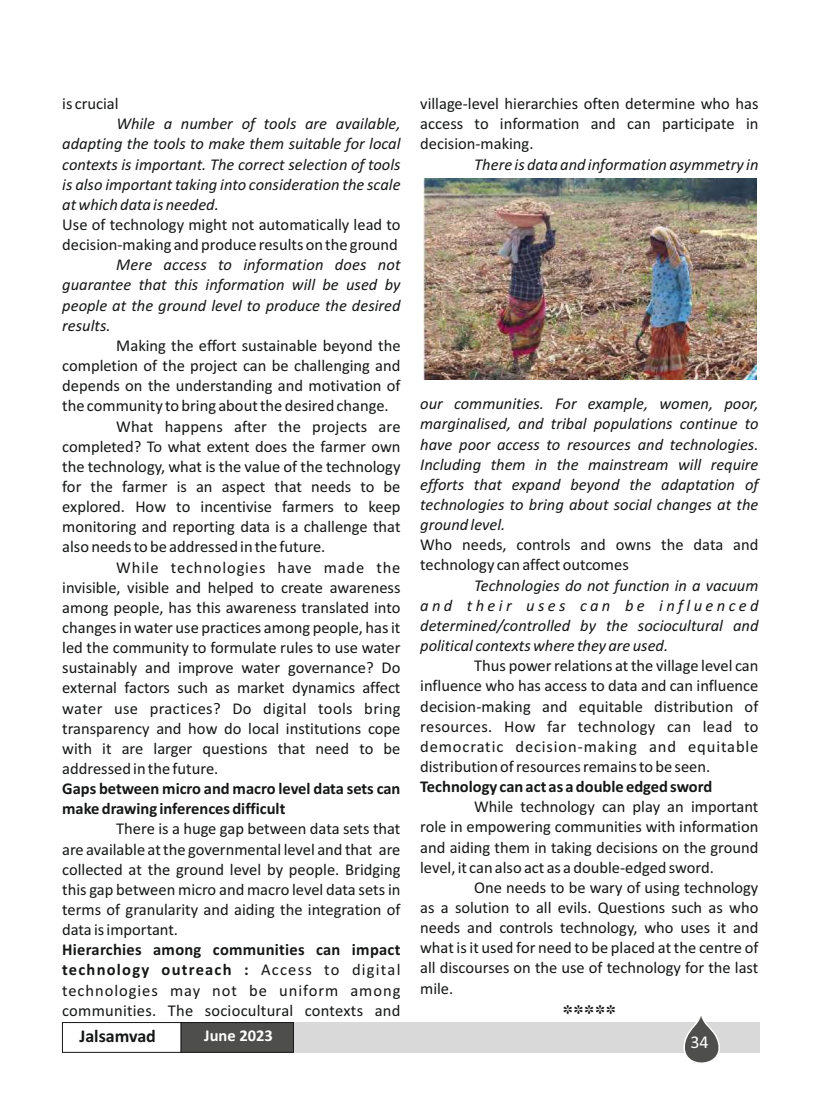
<style>
.page{position:relative;width:834px;height:1102px;background:#fff}
.page>*{position:absolute;margin:0;border:0;box-sizing:border-box;transform-origin:0 0}
.t1{font:700 18px "Calibri";color:#151616}
.t2{font:18px "SHREE DEV7";color:#151616}
.t3{font:18px "Calibri";color:#fff}
.t4{font:16.5px/20.1px "Calibri";color:#151616;text-align:justify}
.t5{font:italic 16.5px/20.1px "Calibri";color:#151616;text-align:justify}
.t6{font:700 16.5px/20.1px "Calibri";color:#151616}
.t7{font:16.5px "Calibri";letter-spacing:.025em;color:#151616}
.t8{font:16.5px "Calibri";letter-spacing:.05em;color:#151616}
.t9{font:700 16.5px "Calibri";color:#fff}
.s1{font-weight:700}
</style>
<div class="page">
<img style="left:423px;top:178px;width:333px;height:201px">
<div style="left:62px;top:1022px;width:119px;height:30px;background:#fff;border:1px solid #151616"></div>
<div style="left:181px;top:1022px;width:579px;height:31px;background:#d9d9da"></div>
<svg style="left:683px;top:1016px;width:37px;height:47px"></svg>
<div style="left:181px;top:1022px;width:113px;height:30px;background:#4e4e4d;border:1px solid #151616"></div>
<p class="t4" style="left:62px;top:95px;width:58px">is crucial</p>
<p class="t5" style="left:62px;top:115px;width:340px;text-indent:54px">While a number of tools are available, adapting the tools to make them suitable for local contexts is important. The correct selection of tools is also important taking into consideration the scale at which data is needed.</p>
<p class="t4" style="left:62px;top:216px;width:340px">Use of technology might not automatically lead to decision-making and produce results on the ground</p>
<p class="t5" style="left:62px;top:256px;width:340px;text-indent:54px">Mere access to information does not guarantee that this information will be used by people at the ground level to produce the desired results.</p>
<p class="t4" style="left:116px;top:337px;width:286px">Making the effort sustainable beyond the</p>
<p class="t4" style="left:62px;top:357px;width:340px">completion of the project can be challenging and</p>
<p class="t4" style="left:62px;top:377px;width:340px">depends on the understanding and motivation of</p>
<p class="t4" style="left:62px;top:397px;width:328px">the community to bring about the desired change.</p>
<p class="t4" style="left:116px;top:417px;width:286px">What happens after the projects are</p>
<p class="t4" style="left:62px;top:437px;width:340px">completed? To what extent does the farmer own</p>
<p class="t4" style="left:62px;top:457px;width:340px">the technology, what is the value of the technology</p>
<p class="t4" style="left:62px;top:478px;width:340px">for the farmer is an aspect that needs to be</p>
<p class="t4" style="left:62px;top:498px;width:340px">explored. How to incentivise farmers to keep</p>
<p class="t4" style="left:62px;top:518px;width:340px">monitoring and reporting data is a challenge that</p>
<p class="t4" style="left:62px;top:538px;width:265px">also needs to be addressed in the future.</p>
<p class="t8" style="left:116px;top:560px;width:286px">While technologies have made the</p>
<p class="t4" style="left:62px;top:578px;width:340px">invisible, visible and helped to create awareness</p>
<p class="t4" style="left:62px;top:598px;width:340px">among people, has this awareness translated into</p>
<p class="t4" style="left:62px;top:619px;width:340px">changes in water use practices among people, has it</p>
<p class="t4" style="left:62px;top:639px;width:340px">led the community to formulate rules to use water</p>
<p class="t4" style="left:62px;top:659px;width:340px">sustainably and improve water governance? Do</p>
<p class="t4" style="left:62px;top:679px;width:340px">external factors such as market dynamics affect</p>
<p class="t7" style="left:62px;top:701px;width:340px">water use practices? Do digital tools bring</p>
<p class="t4" style="left:62px;top:719px;width:340px">transparency and how do local institutions cope</p>
<p class="t4" style="left:62px;top:739px;width:340px">with it are larger questions that need to be</p>
<p class="t4" style="left:62px;top:760px;width:158px">addressed in the future.</p>
<p class="t6" style="left:62px;top:780px;width:340px">Gaps between micro and macro level data sets can make drawing inferences difficult</p>
<p class="t4" style="left:62px;top:820px;width:340px;text-indent:54px">There is a huge gap between data sets that are available at the governmental level and that are collected at the ground level by people. Bridging this gap between micro and macro level data sets in terms of granularity and aiding the integration of data is important.</p>
<p class="t4" style="left:62px;top:941px;width:340px"><span class="s1">Hierarchies among communities can impact technology outreach :</span> Access to digital technologies may not be uniform among communities. The sociocultural contexts and</p>
<p class="t1" style="left:79px;top:1028px;width:78px">Jalsamvad</p>
<p class="t9" style="left:204px;top:1029px;width:70px">June 2023</p>
<p class="t4" style="left:420px;top:95px;width:340px">village-level hierarchies often determine who has access to information and can participate in decision-making.</p>
<p class="t5" style="left:474px;top:155px;width:286px">There is data and information asymmetry in</p>
<p class="t5" style="left:420px;top:395px;width:340px">our communities. For example, women, poor, marginalised, and tribal populations continue to have poor access to resources and technologies.<br>Including them in the mainstream will require efforts that expand beyond the adaptation of technologies to bring about social changes at the ground level.</p>
<p class="t4" style="left:420px;top:536px;width:340px">Who needs, controls and owns the data and technology can affect outcomes</p>
<p class="t5" style="left:420px;top:576px;width:340px;text-indent:54px">Technologies do not function in a vacuum and their uses can be influenced determined/controlled by the sociocultural and political contexts where they are used.</p>
<p class="t4" style="left:420px;top:657px;width:340px;text-indent:54px">Thus power relations at the village level can influence who has access to data and can influence decision-making and equitable distribution of resources. How far technology can lead to democratic decision-making and equitable distribution of resources remains to be seen.</p>
<p class="t6" style="left:420px;top:778px;width:294px">Technology can act as a double edged sword</p>
<p class="t4" style="left:420px;top:798px;width:340px;text-indent:54px">While technology can play an important role in empowering communities with information and aiding them in taking decisions on the ground level, it can also act as a double-edged sword.</p>
<p class="t4" style="left:420px;top:878px;width:340px;text-indent:54px">One needs to be wary of using technology as a solution to all evils. Questions such as who needs and controls technology, who uses it and what is it used for need to be placed at the centre of all discourses on the use of technology for the last mile.</p>
<p class="t2" style="left:562px;top:1000px;width:55px">*****</p>
<p class="t3" style="left:690px;top:1034px;width:20px">34</p>
</div>
